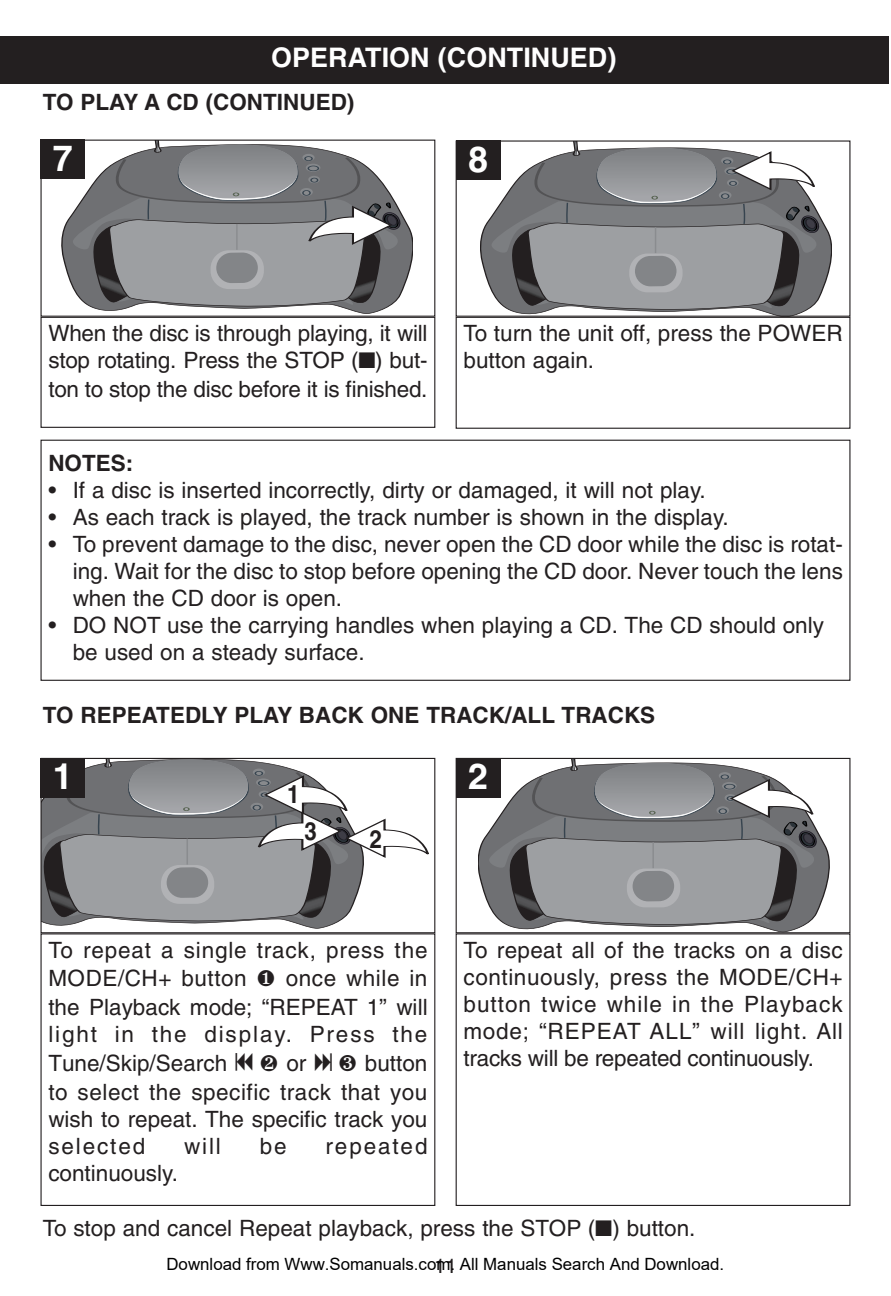
<style>
.page{position:relative;width:891px;height:1296px;background:#fff}
.page>*{position:absolute;margin:0;border:0;box-sizing:border-box;transform-origin:0 0}
.t1{font:700 36px "Helvetica";color:#fff}
.t2{font:700 27px "Helvetica";color:#fff}
.t3{font:700 25.2px "Helvetica";color:#231f20;scale:.89 1}
.t4{font:22.5px/27px "Helvetica";color:#231f20;text-align:justify}
.t5{font:700 22.5px "Helvetica";color:#231f20}
.t6{font:22.5px "Helvetica";letter-spacing:.085em;color:#231f20}
.t7{font:20.25px "Helvetica";color:#231f20}
.t8{font:16.88px "Arial";color:#000}
.s1{font-family:"Treasure Chest"}
</style>
<div class="page">
<div style="left:0;top:36px;width:889px;height:47px;background:#231f20"></div>
<div style="left:40px;top:317px;width:395px;height:111px;border:1px solid #231f20"></div>
<svg style="left:62px;top:212px;width:351px;height:102px"></svg>
<svg style="left:73px;top:142px;width:331px;height:165px;background:#8e9092"></svg>
<div style="left:40px;top:140px;width:395px;height:177px;border:1px solid #231f20"></div>
<div style="left:40px;top:140px;width:46px;height:39px;background:#231f20"></div>
<div style="left:456px;top:317px;width:394px;height:112px;border:1px solid #231f20"></div>
<svg style="left:480px;top:215px;width:351px;height:100px"></svg>
<svg style="left:492px;top:142px;width:331px;height:169px;background:#909194"></svg>
<div style="left:456px;top:140px;width:394px;height:177px;border:1px solid #231f20"></div>
<div style="left:456px;top:140px;width:45px;height:40px;background:#231f20"></div>
<div style="left:40px;top:933px;width:395px;height:273px;border:1px solid #231f20"></div>
<svg style="left:42px;top:922px;width:296px;height:7px"></svg>
<svg style="left:42px;top:760px;width:386px;height:162px"></svg>
<div style="left:40px;top:758px;width:395px;height:175px;border:1px solid #231f20"></div>
<div style="left:40px;top:758px;width:46px;height:39px;background:#231f20"></div>
<div style="left:456px;top:933px;width:394px;height:273px;border:1px solid #231f20"></div>
<svg style="left:478px;top:797px;width:351px;height:134px"></svg>
<svg style="left:489px;top:760px;width:332px;height:166px;background:#8f9093"></svg>
<div style="left:456px;top:758px;width:394px;height:175px;border:1px solid #231f20"></div>
<div style="left:456px;top:758px;width:45px;height:39px;background:#231f20"></div>
<div style="left:40px;top:440px;width:810px;height:241px;border:1px solid #231f20"></div>
<p class="t2" style="left:271px;top:46px;width:347px">OPERATION (CONTINUED)</p>
<p class="t5" style="left:43px;top:93px;width:313px">TO PLAY A CD (CONTINUED)</p>
<h1 class="t1" style="left:53px;top:144px;width:22px">7</h1>
<h1 class="t1" style="left:468px;top:145px;width:22px">8</h1>
<p class="t4" style="left:48px;top:321px;width:381px;line-height:27.9px">When the disc is through playing, it will stop rotating. Press the STOP (■) but&shy;ton to stop the disc before it is finished.</p>
<p class="t4" style="left:464px;top:322px;width:381px">To turn the unit off, press the POWER button again.</p>
<p class="t5" style="left:48px;top:455px;width:86px">NOTES:</p>
<p class="t4" style="left:48px;top:479px;width:659px">• If a disc is inserted incorrectly, dirty or damaged, it will not play.</p>
<p class="t4" style="left:48px;top:506px;width:682px">• As each track is played, the track number is shown in the display.</p>
<p class="t4" style="left:73px;top:533px;width:772px;text-indent:-24px">• To prevent damage to the disc, never open the CD door while the disc is rotat&shy;ing. Wait for the disc to stop before opening the CD door. Never touch the lens when the CD door is open.</p>
<p class="t4" style="left:73px;top:614px;width:753px;text-indent:-24px">• DO NOT use the carrying handles when playing a CD. The CD should only be used on a steady surface.</p>
<p class="t3" style="left:196px;top:471px;width:15px">2</p>
<p class="t3" style="left:270px;top:473px;width:15px">1</p>
<p class="t5" style="left:43px;top:706px;width:614px">TO REPEATEDLY PLAY BACK ONE TRACK/ALL TRACKS</p>
<h1 class="t1" style="left:53px;top:762px;width:22px">1</h1>
<p class="t3" style="left:287px;top:784px;width:15px">1</p>
<p class="t3" style="left:305px;top:821px;width:15px">3</p>
<p class="t3" style="left:370px;top:829px;width:15px">2</p>
<h1 class="t1" style="left:468px;top:762px;width:22px">2</h1>
<p class="t4" style="left:48px;top:938px;width:381px;line-height:28.1px">To repeat a single track, press the MODE/CH+ button <span class="s1">1</span> once while in the Playback mode; “REPEAT 1” will light in the display. Press the Tune/Skip/Search <span class="s1">o 2</span> or <span class="s1">n 3</span> button to select the specific track that you wish to repeat. The specific track you selected</p>
<p class="t3" style="left:147px;top:1086px;width:15px">2</p>
<p class="t4" style="left:184px;top:1134px;width:38px">will</p>
<p class="t4" style="left:260px;top:1134px;width:28px">be</p>
<p class="t6" style="left:326px;top:1138px;width:103px">repeated</p>
<p class="t4" style="left:48px;top:1161px;width:131px">continuously.</p>
<p class="t4" style="left:464px;top:938px;width:381px">To repeat all of the tracks on a disc continuously, press the MODE/CH+ button twice while in the Playback mode; “REPEAT ALL” will light. All tracks will be repeated continuously.</p>
<p class="t3" style="left:611px;top:1048px;width:15px">1</p>
<p class="t3" style="left:681px;top:1049px;width:15px">2</p>
<p class="t4" style="left:43px;top:1217px;width:654px">To stop and cancel Repeat playback, press the STOP (■) button.</p>
<p class="t8" style="left:166px;top:1255px;width:559px">Download from Www.Somanuals.com. All Manuals Search And Download.</p>
<p class="t7" style="left:434px;top:1258px;width:24px">11</p>
</div>
